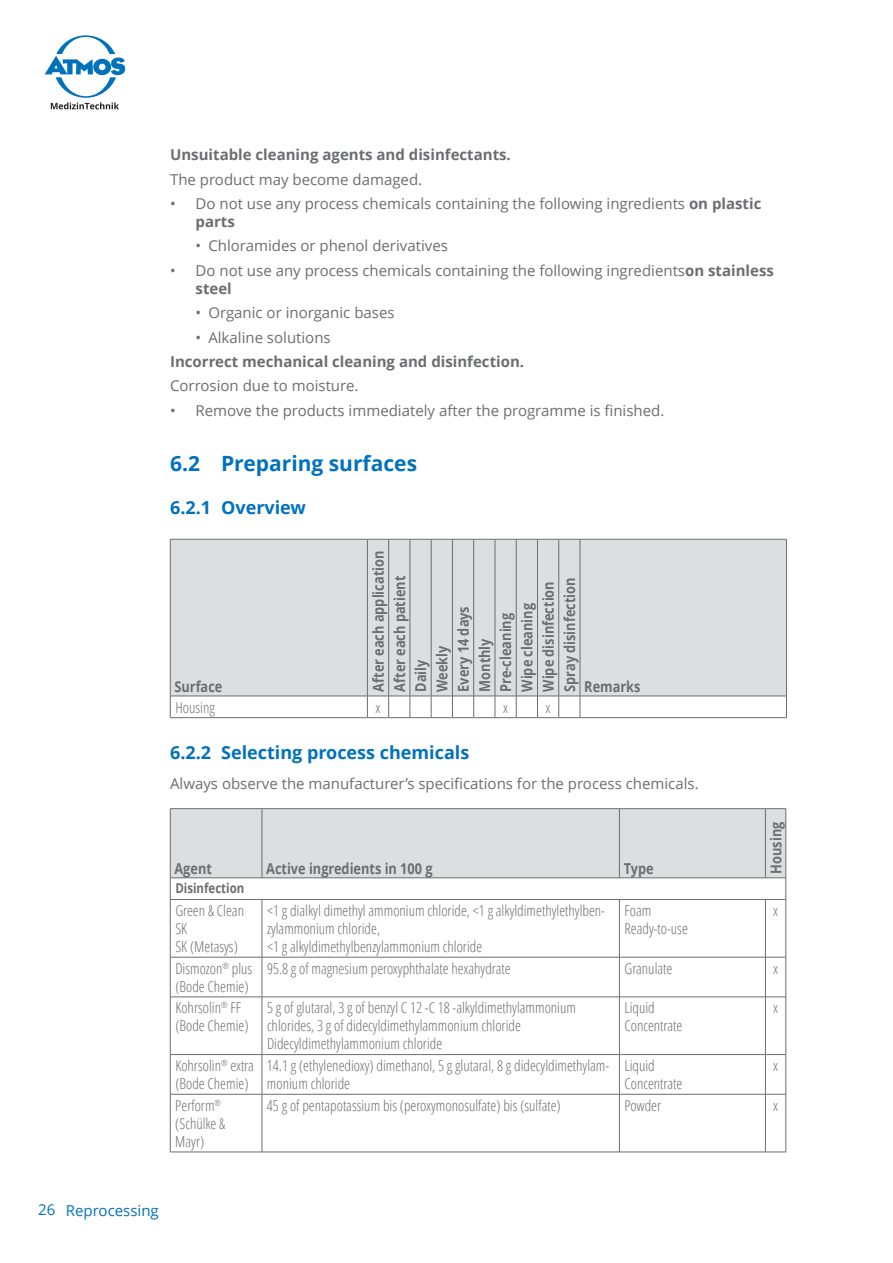
<style>
.page{position:relative;width:893px;height:1263px;background:#fff}
.page>*{position:absolute;margin:0;border:0;box-sizing:border-box;transform-origin:0 0}
.t1{font:700 21px "Open Sans";color:#0072bc}
.t2{font:700 18px "Open Sans";color:#0072bc}
.t3{font:300 condensed 15px/18px "Open Sans";color:#6c6d70}
.t4{font:15px/18px "Open Sans";color:#6c6d70}
.t5{font:700 15px/21.3px "Open Sans";color:#6c6d70;scale:.85 1}
.t6{font:700 15px "Open Sans";color:#6c6d70}
.t7{font:15px "Open Sans";color:#0072bc}
.t8{font:700 13.5px "Open Sans";color:#6c6d70;scale:.85 1}
.s1{font-weight:700}
</style>
<div class="page">
<svg style="left:45px;top:35px;width:80px;height:74px"></svg>
<div style="left:171px;top:540px;width:615px;height:156px;background:#dddee0"></div>
<svg style="left:170px;top:697px;width:1px;height:20px"></svg>
<svg style="left:786px;top:697px;width:1px;height:20px"></svg>
<hr style="left:170px;top:717px;width:197px;height:1px;background:#6c6d70">
<hr style="left:580px;top:717px;width:207px;height:1px;background:#6c6d70">
<svg style="left:368px;top:539px;width:212px;height:1px"></svg>
<hr style="left:580px;top:539px;width:207px;height:1px;background:#6c6d70">
<hr style="left:580px;top:539px;width:1px;height:157px;background:#6c6d70">
<hr style="left:786px;top:539px;width:1px;height:157px;background:#6c6d70">
<svg style="left:367px;top:696px;width:214px;height:22px"></svg>
<hr style="left:580px;top:696px;width:207px;height:1px;background:#6c6d70">
<hr style="left:170px;top:539px;width:197px;height:1px;background:#6c6d70">
<hr style="left:170px;top:539px;width:1px;height:157px;background:#6c6d70">
<hr style="left:367px;top:539px;width:1px;height:157px;background:#6c6d70">
<hr style="left:170px;top:696px;width:197px;height:1px;background:#6c6d70">
<hr style="left:388px;top:539px;width:1px;height:157px;background:#6c6d70">
<hr style="left:410px;top:539px;width:1px;height:157px;background:#6c6d70">
<hr style="left:431px;top:539px;width:1px;height:157px;background:#6c6d70">
<hr style="left:452px;top:539px;width:1px;height:157px;background:#6c6d70">
<hr style="left:473px;top:539px;width:1px;height:157px;background:#6c6d70">
<hr style="left:495px;top:539px;width:1px;height:157px;background:#6c6d70">
<hr style="left:516px;top:539px;width:1px;height:157px;background:#6c6d70">
<hr style="left:537px;top:539px;width:1px;height:157px;background:#6c6d70">
<hr style="left:558px;top:539px;width:1px;height:157px;background:#6c6d70">
<hr style="left:170px;top:900px;width:1px;height:57px;background:#6c6d70">
<hr style="left:262px;top:900px;width:1px;height:57px;background:#6c6d70">
<hr style="left:170px;top:957px;width:92px;height:1px;background:#6c6d70">
<hr style="left:170px;top:957px;width:1px;height:40px;background:#6c6d70">
<hr style="left:262px;top:957px;width:357px;height:1px;background:#6c6d70">
<hr style="left:262px;top:957px;width:1px;height:40px;background:#6c6d70">
<hr style="left:619px;top:957px;width:146px;height:1px;background:#6c6d70">
<hr style="left:170px;top:997px;width:92px;height:1px;background:#6c6d70">
<hr style="left:170px;top:997px;width:1px;height:57px;background:#6c6d70">
<hr style="left:262px;top:997px;width:357px;height:1px;background:#6c6d70">
<hr style="left:262px;top:997px;width:1px;height:57px;background:#6c6d70">
<hr style="left:619px;top:997px;width:146px;height:1px;background:#6c6d70">
<hr style="left:170px;top:1054px;width:92px;height:1px;background:#6c6d70">
<hr style="left:170px;top:1055px;width:1px;height:39px;background:#6c6d70">
<hr style="left:262px;top:1054px;width:357px;height:1px;background:#6c6d70">
<hr style="left:262px;top:1055px;width:1px;height:39px;background:#6c6d70">
<hr style="left:619px;top:1054px;width:146px;height:1px;background:#6c6d70">
<hr style="left:170px;top:1094px;width:92px;height:1px;background:#6c6d70">
<hr style="left:170px;top:1094px;width:1px;height:58px;background:#6c6d70">
<hr style="left:262px;top:1094px;width:357px;height:1px;background:#6c6d70">
<hr style="left:262px;top:1094px;width:1px;height:58px;background:#6c6d70">
<hr style="left:619px;top:1094px;width:146px;height:1px;background:#6c6d70">
<hr style="left:170px;top:1152px;width:92px;height:1px;background:#6c6d70">
<hr style="left:262px;top:1152px;width:357px;height:1px;background:#6c6d70">
<hr style="left:619px;top:1152px;width:146px;height:1px;background:#6c6d70">
<hr style="left:619px;top:900px;width:1px;height:57px;background:#6c6d70">
<hr style="left:765px;top:900px;width:1px;height:57px;background:#6c6d70">
<hr style="left:619px;top:957px;width:1px;height:40px;background:#6c6d70">
<svg style="left:766px;top:957px;width:20px;height:1px"></svg>
<hr style="left:765px;top:957px;width:1px;height:40px;background:#6c6d70">
<hr style="left:619px;top:997px;width:1px;height:57px;background:#6c6d70">
<svg style="left:766px;top:997px;width:20px;height:1px"></svg>
<hr style="left:765px;top:997px;width:1px;height:57px;background:#6c6d70">
<hr style="left:619px;top:1055px;width:1px;height:39px;background:#6c6d70">
<svg style="left:765px;top:1054px;width:21px;height:1px"></svg>
<hr style="left:765px;top:1055px;width:1px;height:39px;background:#6c6d70">
<hr style="left:619px;top:1094px;width:1px;height:58px;background:#6c6d70">
<svg style="left:766px;top:1094px;width:20px;height:1px"></svg>
<hr style="left:765px;top:1094px;width:1px;height:58px;background:#6c6d70">
<svg style="left:765px;top:1152px;width:21px;height:1px"></svg>
<svg style="left:170px;top:808px;width:617px;height:92px"></svg>
<hr style="left:786px;top:900px;width:1px;height:57px;background:#6c6d70">
<hr style="left:786px;top:957px;width:1px;height:40px;background:#6c6d70">
<hr style="left:786px;top:997px;width:1px;height:57px;background:#6c6d70">
<hr style="left:786px;top:1055px;width:1px;height:39px;background:#6c6d70">
<hr style="left:786px;top:1094px;width:1px;height:58px;background:#6c6d70">
<p class="t6" style="left:170px;top:144px;width:342px">Unsuitable cleaning agents and disinfectants.</p>
<p class="t4" style="left:170px;top:170px;width:254px">The product may become damaged.</p>
<p class="t4" style="left:196px;top:194px;width:567px;text-indent:-26px">• Do not use any process chemicals containing the following ingredients <span class="s1">on plastic parts</span></p>
<p class="t4" style="left:196px;top:237px;width:254px">• Chloramides or phenol derivatives</p>
<p class="t4" style="left:196px;top:261px;width:580px;text-indent:-26px">• Do not use any process chemicals containing the following ingredients<span class="s1">on stainless steel</span></p>
<p class="t4" style="left:196px;top:303px;width:200px">• Organic or inorganic bases</p>
<p class="t4" style="left:196px;top:328px;width:137px">• Alkaline solutions</p>
<p class="t6" style="left:170px;top:351px;width:356px">Incorrect mechanical cleaning and disinfection.</p>
<p class="t4" style="left:170px;top:376px;width:190px">Corrosion due to moisture.</p>
<p class="t4" style="left:170px;top:401px;width:496px">• Remove the products immediately after the programme is finished.</p>
<h1 class="t1" style="left:170px;top:448px;width:249px">6.2 Preparing surfaces</h1>
<p class="t2" style="left:170px;top:494px;width:137px">6.2.1 Overview</p>
<p class="t5" style="left:175px;top:675px;width:58px">Surface</p>
<p class="t5" style="left:367px;top:692px;width:167px;rotate:-90deg">After each application<br>After each patient<br>Daily<br>Weekly<br>Every 14 days<br>Monthly<br>Pre-cleaning<br>Wipe cleaning<br>Wipe disinfection<br>Spray disinfection</p>
<p class="t5" style="left:584px;top:675px;width:68px">Remarks</p>
<p class="t3" style="left:175px;top:698px;width:41px">Housing</p>
<p class="t3" style="left:376px;top:698px;width:6px">x</p>
<p class="t3" style="left:503px;top:698px;width:6px">x</p>
<p class="t3" style="left:546px;top:698px;width:6px">x</p>
<p class="t2" style="left:170px;top:739px;width:301px">6.2.2 Selecting process chemicals</p>
<p class="t4" style="left:170px;top:774px;width:530px">Always observe the manufacturer’s specifications for the process chemicals.</p>
<p class="t5" style="left:175px;top:857px;width:46px">Agent</p>
<p class="t5" style="left:266px;top:857px;width:197px">Active ingredients in 100 g</p>
<p class="t5" style="left:624px;top:857px;width:37px">Type</p>
<p class="t5" style="left:765px;top:873px;width:62px;rotate:-90deg">Housing</p>
<p class="t8" style="left:175px;top:879px;width:83px">Disinfection</p>
<p class="t3" style="left:175px;top:901px;width:70px">Green &amp; Clean<br>SK<br>SK (Metasys)</p>
<p class="t3" style="left:267px;top:901px;width:339px">&lt;1 g dialkyl dimethyl ammonium chloride, &lt;1 g alkyldimethylethylben&shy;zylammonium chloride,<br>&lt;1 g alkyldimethylbenzylammonium chloride</p>
<p class="t3" style="left:624px;top:901px;width:65px">Foam<br>Ready-to-use</p>
<p class="t3" style="left:773px;top:901px;width:6px">x</p>
<p class="t3" style="left:175px;top:959px;width:78px">Dismozon® plus (Bode Chemie)</p>
<p class="t3" style="left:267px;top:959px;width:245px">95.8 g of magnesium peroxyphthalate hexahydrate</p>
<p class="t3" style="left:624px;top:959px;width:49px">Granulate</p>
<p class="t3" style="left:773px;top:959px;width:6px">x</p>
<p class="t3" style="left:175px;top:998px;width:75px">Kohrsolin® FF (Bode Chemie)</p>
<p class="t3" style="left:267px;top:998px;width:310px">5 g of glutaral, 3 g of benzyl C 12 -C 18 -alkyldimethylammonium chlorides, 3 g of didecyldimethylammonium chloride<br>Didecyldimethylammonium chloride</p>
<p class="t3" style="left:624px;top:998px;width:59px">Liquid<br>Concentrate</p>
<p class="t3" style="left:773px;top:998px;width:6px">x</p>
<p class="t3" style="left:175px;top:1056px;width:80px">Kohrsolin® extra (Bode Chemie)</p>
<p class="t3" style="left:267px;top:1056px;width:344px">14.1 g (ethylenedioxy) dimethanol, 5 g glutaral, 8 g didecyldimethylam&shy;monium chloride</p>
<p class="t3" style="left:624px;top:1056px;width:59px">Liquid<br>Concentrate</p>
<p class="t3" style="left:773px;top:1056px;width:6px">x</p>
<p class="t3" style="left:175px;top:1096px;width:51px">Perform® (Schülke &amp;<br>Mayr)</p>
<p class="t3" style="left:267px;top:1096px;width:295px">45 g of pentapotassium bis (peroxymonosulfate) bis (sulfate)</p>
<p class="t3" style="left:624px;top:1096px;width:38px">Powder</p>
<p class="t3" style="left:773px;top:1096px;width:6px">x</p>
<p class="t7" style="left:38px;top:1200px;width:122px">26 Reprocessing</p>
</div>
